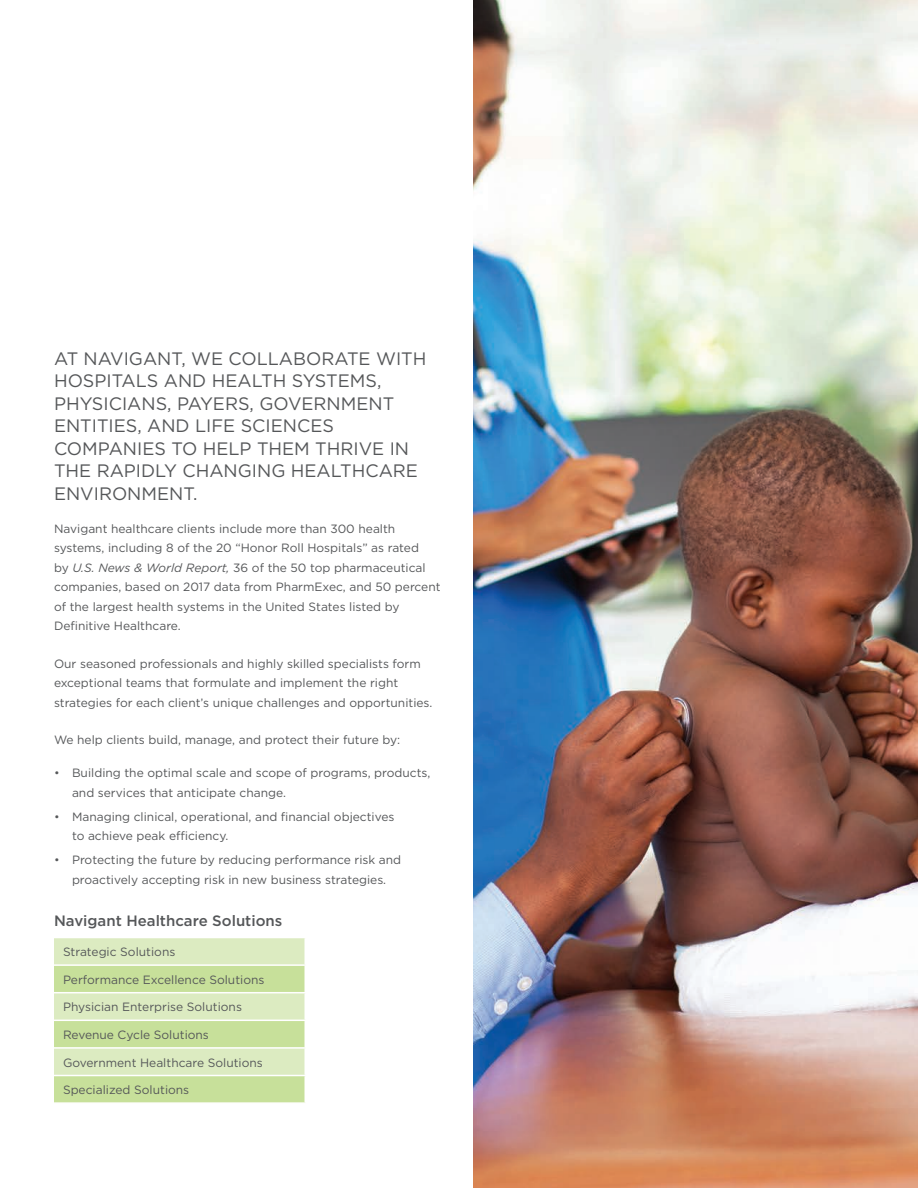
<style>
.page{position:relative;width:918px;height:1188px;background:#fff}
.page>*{position:absolute;margin:0;border:0;box-sizing:border-box;transform-origin:0 0}
.t1{font:18px/22.5px "Gotham";color:#555759}
.t2{font:500 15px "Gotham";color:#555759}
.t3{font:12px/19.5px "Gotham";color:#555759}
.s1{font-style:italic}
.s2{font-weight:300}
</style>
<div class="page">
<svg style="left:54px;top:938px;width:250px;height:164px;background:#d1e5ae"></svg>
<hr style="left:54px;top:964px;width:252px;height:2px;background:#fff">
<hr style="left:54px;top:992px;width:252px;height:1px;background:#fff">
<hr style="left:54px;top:1020px;width:252px;height:1px;background:#fff">
<hr style="left:54px;top:1047px;width:252px;height:2px;background:#fff">
<hr style="left:54px;top:1075px;width:252px;height:1px;background:#fff">
<img style="left:473px;top:0;width:445px;height:1188px">
<h1 class="t1" style="left:54px;top:347px;width:374px">AT NAVIGANT, WE COLLABORATE WITH<br>HOSPITALS AND HEALTH SYSTEMS,<br>PHYSICIANS, PAYERS, GOVERNMENT<br>ENTITIES, AND LIFE SCIENCES<br>COMPANIES TO HELP THEM THRIVE IN<br>THE RAPIDLY CHANGING HEALTHCARE<br>ENVIRONMENT.</h1>
<p class="t3" style="left:54px;top:518px;width:388px">Navigant healthcare clients include more than 300 health systems, including 8 of the 20 “Honor Roll Hospitals” as rated<br>by <span class="s1">U.S. News &amp; World Report,</span> 36 of the 50 top pharmaceutical companies, based on 2017 data from PharmExec, and 50 percent of the largest health systems in the United States listed by Definitive Healthcare.</p>
<p class="t3" style="left:54px;top:653px;width:380px">Our seasoned professionals and highly skilled specialists form exceptional teams that formulate and implement the right strategies for each client’s unique challenges and opportunities.</p>
<p class="t3" style="left:54px;top:730px;width:348px">We help clients build, manage, and protect their future by:</p>
<p class="t3" style="left:72px;top:763px;width:360px;text-indent:-18px"><span class="s2">•</span> Building the optimal scale and scope of programs, products, and services that anticipate change.</p>
<p class="t3" style="left:72px;top:806px;width:324px;text-indent:-18px"><span class="s2">•</span> Managing clinical, operational, and financial objectives to achieve peak efficiency.</p>
<p class="t3" style="left:54px;top:850px;width:349px;text-align:center"><span class="s2">•</span> Protecting the future by reducing performance risk and proactively accepting risk in new business strategies.</p>
<p class="t2" style="left:54px;top:911px;width:230px">Navigant Healthcare Solutions</p>
<p class="t3" style="left:63px;top:942px;width:114px">Strategic Solutions</p>
<p class="t3" style="left:63px;top:969px;width:203px">Performance Excellence Solutions</p>
<p class="t3" style="left:63px;top:997px;width:180px">Physician Enterprise Solutions</p>
<p class="t3" style="left:63px;top:1025px;width:147px">Revenue Cycle Solutions</p>
<p class="t3" style="left:63px;top:1052px;width:201px">Government Healthcare Solutions</p>
<p class="t3" style="left:63px;top:1080px;width:128px">Specialized Solutions</p>
</div>
